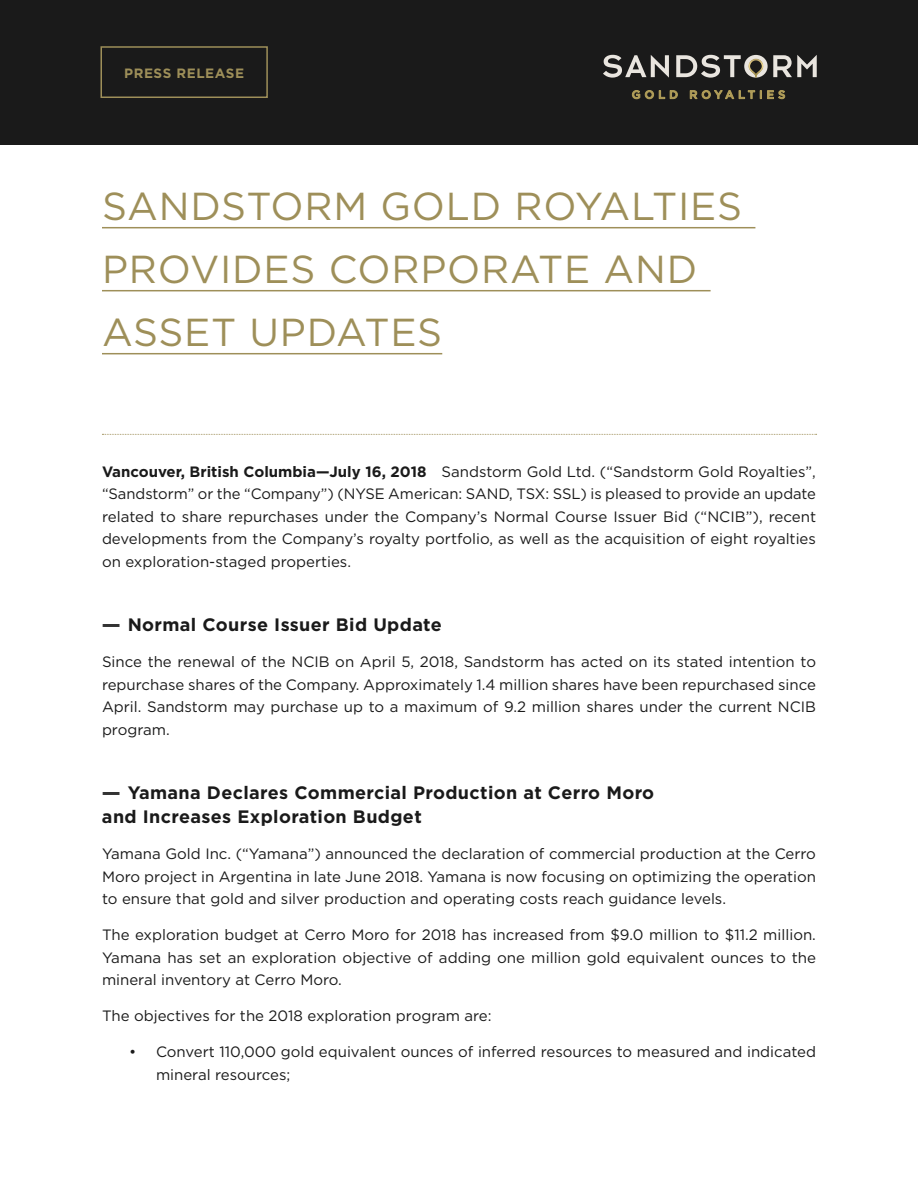
<style>
.page{position:relative;width:918px;height:1188px;background:#fff}
.page>*{position:absolute;margin:0;border:0;box-sizing:border-box;transform-origin:0 0}
.t1{font:39px/63px "Gotham";letter-spacing:.02em;color:#9e8f59}
.t2{font:700 18px/24px "Gotham";letter-spacing:.02em;color:#1a1a1a}
.t3{font:15px/22.5px "Gotham";color:#1a1a1a;text-align:justify}
.t4{font:700 13.5px "Gotham";letter-spacing:.04em;color:#9e8f59}
.s1{font-weight:700}
.s2{font-size:21px;color:#333}
</style>
<div class="page">
<div style="left:0;top:0;width:918px;height:144px;background:#1a1a1a"></div>
<div style="left:100px;top:46px;width:168px;height:52px;border:2px solid #9e8f59"></div>
<svg style="left:632px;top:90px;width:46px;height:9px"></svg>
<svg style="left:690px;top:90px;width:95px;height:9px"></svg>
<svg style="left:676px;top:55px;width:141px;height:23px"></svg>
<svg style="left:603px;top:55px;width:66px;height:23px"></svg>
<hr style="left:102px;top:227px;width:653px;height:1px;background:#9e8f59">
<hr style="left:102px;top:290px;width:609px;height:1px;background:#9e8f59">
<svg style="left:102px;top:434px;width:715px;height:1px"></svg>
<hr style="left:102px;top:353px;width:340px;height:1px;background:#9e8f59">
<p class="t4" style="left:124px;top:64px;width:121px">PRESS RELEASE</p>
<h1 class="t1" style="left:102px;top:174px;width:642px">SANDSTORM GOLD ROYALTIES<br>PROVIDES CORPORATE AND<br>ASSET UPDATES</h1>
<p class="t3" style="left:102px;top:460px;width:716px"><span class="s1">Vancouver, British Columbia—July 16, 2018</span> Sandstorm Gold Ltd. (“Sandstorm Gold Royalties”, “Sandstorm” or the “Company”) (NYSE American: SAND, TSX: SSL) is pleased to provide an update related to share repurchases under the Company’s Normal Course Issuer Bid (“NCIB”), recent developments from the Company’s royalty portfolio, as well as the acquisition of eight royalties on exploration-staged properties.</p>
<p class="t2" style="left:102px;top:613px;width:341px"><span class="s2">—</span> Normal Course Issuer Bid Update</p>
<p class="t3" style="left:102px;top:650px;width:716px">Since the renewal of the NCIB on April 5, 2018, Sandstorm has acted on its stated intention to repurchase shares of the Company. Approximately 1.4 million shares have been repurchased since April. Sandstorm may purchase up to a maximum of 9.2 million shares under the current NCIB program.</p>
<p class="t2" style="left:102px;top:781px;width:554px"><span class="s2">—</span> Yamana Declares Commercial Production at Cerro Moro and Increases Exploration Budget</p>
<p class="t3" style="left:102px;top:842px;width:715px">Yamana Gold Inc. (“Yamana”) announced the declaration of commercial production at the Cerro Moro project in Argentina in late June 2018. Yamana is now focusing on optimizing the operation to ensure that gold and silver production and operating costs reach guidance levels.</p>
<p class="t3" style="left:102px;top:923px;width:716px">The exploration budget at Cerro Moro for 2018 has increased from $9.0 million to $11.2 million.<br>Yamana has set an exploration objective of adding one million gold equivalent ounces to the mineral inventory at Cerro Moro.</p>
<p class="t3" style="left:102px;top:1004px;width:391px">The objectives for the 2018 exploration program are:</p>
<p class="t3" style="left:156px;top:1040px;width:662px;text-indent:-27px">• Convert 110,000 gold equivalent ounces of inferred resources to measured and indicated mineral resources;</p>
</div>
